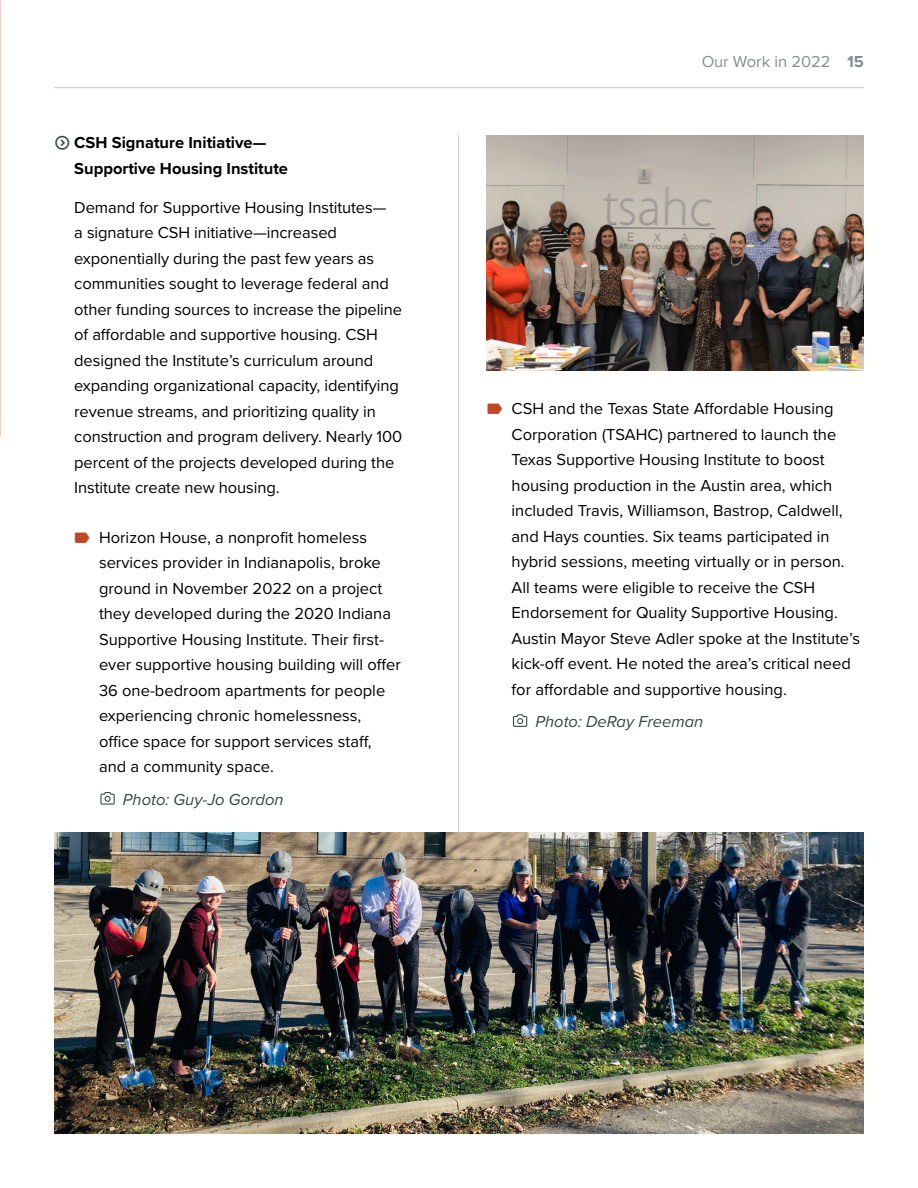
<style>
.page{position:relative;width:918px;height:1188px;background:#fff}
.page>*{position:absolute;margin:0;border:0;box-sizing:border-box;transform-origin:0 0}
.t1{font:16.5px/25.5px "Proxima Nova";color:#000}
.Bullets_-_L1_-_Gray{font:700 16.5px/25.5px "Proxima Nova";color:#000}
.t2{font:italic 16.5px "Proxima Nova";color:#3d4543}
.t3{font:16.5px "Proxima Nova";color:#898c8d}
.s1{font-family:"Phosphor";font-weight:400;color:#3d4543}
.s2{font-weight:700}
</style>
<div class="page">
<img style="left:54px;top:833px;width:810px;height:301px">
<svg style="left:100px;top:792px;width:15px;height:13px"></svg>
<svg style="left:513px;top:714px;width:14px;height:13px"></svg>
<img style="left:486px;top:135px;width:378px;height:235px">
<hr style="left:458px;top:135px;width:1px;height:698px;background:#c2c3c4">
<img style="left:0;top:0;width:1px;height:436px">
<hr style="left:54px;top:87px;width:810px;height:1px;background:#c2c3c4">
<p class="Bullets_-_L1_-_Gray" style="left:74px;top:129px;width:215px;text-indent:-20px"><span class="s1">؍</span> CSH Signature Initiative—<br>Supportive Housing Institute</p>
<p class="t1" style="left:74px;top:194px;width:330px">Demand for Supportive Housing Institutes—<br>a signature CSH initiative—increased exponentially during the past few years as communities sought to leverage federal and other funding sources to increase the pipeline of affordable and supportive housing. CSH designed the Institute’s curriculum around expanding organizational capacity, identifying revenue streams, and prioritizing quality in construction and program delivery. Nearly 100 percent of the projects developed during the Institute create new housing.</p>
<p class="t1" style="left:99px;top:524px;width:304px">Horizon House, a nonprofit homeless services provider in Indianapolis, broke ground in November 2022 on a project they developed during the 2020 Indiana Supportive Housing Institute. Their first&shy;ever supportive housing building will offer 36 one-bedroom apartments for people experiencing chronic homelessness, office space for support services staff, and a community space.</p>
<p class="t2" style="left:123px;top:787px;width:162px">Photo: Guy-Jo Gordon</p>
<p class="t3" style="left:701px;top:49px;width:164px">Our Work in 2022 <span class="s2">15</span></p>
<p class="t1" style="left:512px;top:395px;width:350px">CSH and the Texas State Affordable Housing Corporation (TSAHC) partnered to launch the Texas Supportive Housing Institute to boost housing production in the Austin area, which included Travis, Williamson, Bastrop, Caldwell, and Hays counties. Six teams participated in hybrid sessions, meeting virtually or in person.<br>All teams were eligible to receive the CSH Endorsement for Quality Supportive Housing.<br>Austin Mayor Steve Adler spoke at the Institute’s kick-off event. He noted the area’s critical need for affordable and supportive housing.</p>
<p class="t2" style="left:536px;top:709px;width:169px">Photo: DeRay Freeman</p>
</div>
